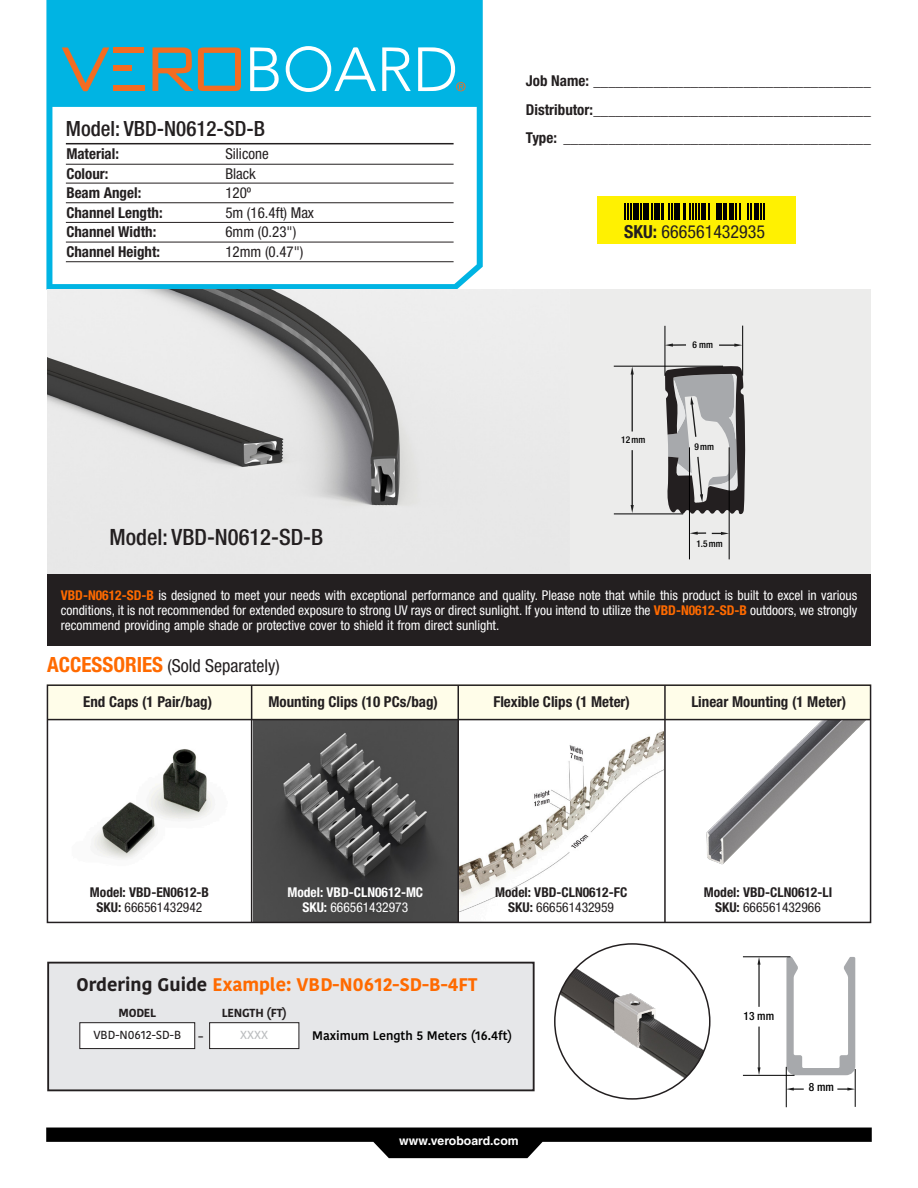
<style>
.page{position:relative;width:918px;height:1188px;background:#fff}
.page>*{position:absolute;margin:0;border:0;box-sizing:border-box;transform-origin:0 0}
.t1{font:500 condensed 22.5px "Helvetica Neue LT Std";color:#231f20}
.t2{font:500 condensed 21px "Helvetica Neue LT Std";color:#231f20}
.t3{font:700 18.15px "Kohinoor Bangla";color:#ff6a00}
.t4{font:condensed 18px "Helvetica Neue LT Std";color:#231f20}
.t5{font:700 condensed 15px "Helvetica Neue LT Std";color:#231f20}
.t6{font:condensed 15px "Helvetica Neue LT Std";color:#231f20}
.t7{font:condensed 13.5px/15px "Helvetica Neue LT Std";color:#fff;text-align:justify}
.t8{font:700 condensed 13.5px "Helvetica Neue LT Std";color:#231f20}
.t9{font:condensed 13.5px "Helvetica Neue LT Std";color:#231f20}
.t10{font:700 condensed 13.5px "Helvetica Neue LT Std";color:#fff}
.t11{font:600 12.45px "Kohinoor Bangla";color:#000}
.t12{font:700 12.3px "Helvetica CE";color:#fff}
.t13{font:500 11.7px/21.9px "Kohinoor Bangla";letter-spacing:-.005em;color:#231f20;text-align:center}
.t14{font:700 11.7px/21.9px "Kohinoor Bangla";letter-spacing:-.02em;color:#231f20;text-align:center}
.t15{font:500 condensed 11.4px "Helvetica Neue LT Std";color:#000}
.t16{font:700 9.6px "Kohinoor Bangla";color:#231f20}
.t17{font:500 condensed 9.3px "Helvetica Neue LT Std";color:#000}
.s1{font-weight:700}
.s2{font-weight:700;color:#ff6a00}
.s3{font-weight:700;font-size:21px;color:#ff6a00}
.s4{color:#231f20}
.s5{font-weight:500;color:#bcbec0}
</style>
<div class="page">
<svg style="left:46px;top:0;width:437px;height:289px"></svg>
<img style="left:252px;top:720px;width:412px;height:200px">
<img style="left:666px;top:720px;width:202px;height:145px">
<div style="left:597px;top:197px;width:199px;height:47px;background:#fff101"></div>
<hr style="left:66px;top:143px;width:388px;height:1px;background:#231f20">
<hr style="left:66px;top:164px;width:388px;height:1px;background:#231f20">
<hr style="left:66px;top:183px;width:388px;height:1px;background:#231f20">
<hr style="left:66px;top:203px;width:388px;height:1px;background:#231f20">
<hr style="left:66px;top:222px;width:388px;height:1px;background:#231f20">
<hr style="left:66px;top:242px;width:388px;height:1px;background:#231f20">
<hr style="left:66px;top:261px;width:388px;height:1px;background:#231f20">
<svg style="left:46px;top:1128px;width:826px;height:30px"></svg>
<div style="left:47px;top:289px;width:824px;height:286px;background:#ececeb"></div>
<img style="left:47px;top:289px;width:522px;height:286px">
<svg style="left:631px;top:367px;width:3px;height:65px"></svg>
<svg style="left:631px;top:450px;width:3px;height:63px"></svg>
<svg style="left:665px;top:365px;width:81px;height:149px"></svg>
<hr style="left:614px;top:366px;width:109px;height:1px;background:#000">
<hr style="left:614px;top:514px;width:69px;height:1px;background:#000">
<svg style="left:719px;top:344px;width:23px;height:3px"></svg>
<svg style="left:666px;top:343px;width:20px;height:4px"></svg>
<hr style="left:665px;top:326px;width:1px;height:50px;background:#000">
<hr style="left:742px;top:326px;width:1px;height:50px;background:#000">
<svg style="left:712px;top:532px;width:17px;height:3px"></svg>
<svg style="left:690px;top:532px;width:16px;height:3px"></svg>
<hr style="left:729px;top:447px;width:1px;height:112px;background:#000">
<hr style="left:689px;top:447px;width:1px;height:112px;background:#000">
<div style="left:113px;top:47px;width:31px;height:6px;background:#f36c21"></div>
<svg style="left:153px;top:47px;width:88px;height:44px;background:#669590"></svg>
<svg style="left:250px;top:47px;width:29px;height:44px"></svg>
<svg style="left:418px;top:47px;width:48px;height:44px"></svg>
<svg style="left:62px;top:47px;width:47px;height:44px;background:#3ca2b2"></svg>
<svg style="left:382px;top:47px;width:29px;height:44px"></svg>
<div style="left:113px;top:86px;width:31px;height:5px;background:#f36c21"></div>
<div style="left:113px;top:66px;width:18px;height:5px;background:#f36c21"></div>
<svg style="left:286px;top:46px;width:90px;height:46px"></svg>
<div style="left:48px;top:963px;width:486px;height:127px;background:#e6e7e9"></div>
<div style="left:47px;top:962px;width:488px;height:129px;border:2px solid #231f20"></div>
<div style="left:80px;top:1023px;width:115px;height:26px;background:#fff"></div>
<div style="left:79px;top:1022px;width:116px;height:27px;border:1px solid #231f20"></div>
<div style="left:210px;top:1023px;width:89px;height:26px;background:#fff"></div>
<div style="left:209px;top:1022px;width:90px;height:27px;border:1px solid #231f20"></div>
<div style="left:47px;top:684px;width:824px;height:35px;background:#fffde9"></div>
<img style="left:50px;top:720px;width:201px;height:200px">
<div style="left:47px;top:684px;width:824px;height:239px;border:2px solid #231f20"></div>
<hr style="left:47px;top:719px;width:824px;height:1px;background:#231f20">
<hr style="left:251px;top:719px;width:1px;height:204px;background:#231f20">
<hr style="left:251px;top:686px;width:1px;height:34px;background:#231f20">
<hr style="left:458px;top:686px;width:1px;height:237px;background:#231f20">
<hr style="left:664px;top:686px;width:2px;height:237px;background:#231f20">
<div style="left:47px;top:575px;width:824px;height:71px;background:#231f20"></div>
<svg style="left:624px;top:203px;width:8px;height:17px"></svg>
<div style="left:633px;top:203px;width:6px;height:17px;background:#000"></div>
<svg style="left:640px;top:203px;width:2px;height:17px"></svg>
<div style="left:643px;top:203px;width:6px;height:17px;background:#000"></div>
<svg style="left:651px;top:203px;width:1px;height:17px"></svg>
<div style="left:654px;top:203px;width:6px;height:17px;background:#000"></div>
<hr style="left:661px;top:203px;width:3px;height:17px;background:#000">
<svg style="left:669px;top:203px;width:4px;height:17px"></svg>
<div style="left:674px;top:203px;width:6px;height:17px;background:#000"></div>
<hr style="left:683px;top:203px;width:3px;height:17px;background:#000">
<svg style="left:689px;top:203px;width:11px;height:17px"></svg>
<div style="left:701px;top:203px;width:5px;height:17px;background:#000"></div>
<svg style="left:708px;top:203px;width:2px;height:17px"></svg>
<svg style="left:716px;top:203px;width:1px;height:17px"></svg>
<hr style="left:719px;top:203px;width:3px;height:17px;background:#000">
<hr style="left:723px;top:203px;width:3px;height:17px;background:#000">
<div style="left:729px;top:203px;width:5px;height:17px;background:#000"></div>
<svg style="left:735px;top:203px;width:6px;height:17px"></svg>
<svg style="left:747px;top:203px;width:4px;height:17px"></svg>
<div style="left:754px;top:203px;width:5px;height:17px;background:#000"></div>
<svg style="left:760px;top:203px;width:5px;height:17px"></svg>
<svg style="left:786px;top:957px;width:69px;height:118px"></svg>
<svg style="left:837px;top:1088px;width:18px;height:3px"></svg>
<svg style="left:787px;top:1088px;width:17px;height:3px"></svg>
<svg style="left:758px;top:958px;width:3px;height:49px"></svg>
<svg style="left:758px;top:1027px;width:3px;height:48px"></svg>
<hr style="left:855px;top:1069px;width:1px;height:38px;background:#000">
<hr style="left:786px;top:1067px;width:1px;height:40px;background:#000">
<hr style="left:743px;top:957px;width:48px;height:1px;background:#000">
<hr style="left:743px;top:1075px;width:52px;height:1px;background:#000">
<img style="left:555px;top:944px;width:155px;height:155px;border-radius:77px">
<p class="t2" style="left:66px;top:116px;width:201px">Model: VBD-N0612-SD-B</p>
<p class="t5" style="left:66px;top:145px;width:54px">Material:</p>
<p class="t6" style="left:225px;top:145px;width:45px">Silicone</p>
<p class="t5" style="left:66px;top:164px;width:44px">Colour:</p>
<p class="t6" style="left:225px;top:165px;width:32px">Black</p>
<p class="t5" style="left:66px;top:184px;width:76px">Beam Angel:</p>
<p class="t6" style="left:225px;top:184px;width:27px">120º</p>
<p class="t5" style="left:66px;top:203px;width:98px">Channel Length:</p>
<p class="t6" style="left:225px;top:204px;width:90px">5m (16.4ft) Max</p>
<p class="t5" style="left:66px;top:223px;width:91px">Channel Width:</p>
<p class="t6" style="left:225px;top:223px;width:72px">6mm (0.23")</p>
<p class="t5" style="left:66px;top:242px;width:95px">Channel Height:</p>
<p class="t6" style="left:225px;top:243px;width:80px">12mm (0.47")</p>
<p class="t1" style="left:110px;top:523px;width:215px">Model: VBD-N0612-SD-B</p>
<p class="t5" style="left:526px;top:72px;width:346px">Job Name: _____________________________________</p>
<p class="t5" style="left:526px;top:100px;width:346px">Distributor:_____________________________________</p>
<p class="t5" style="left:526px;top:129px;width:346px">Type: _________________________________________</p>
<p class="t4" style="left:624px;top:221px;width:143px"><span class="s1">SKU:</span> 666561432935</p>
<p class="t17" style="left:621px;top:435px;width:26px">12 mm</p>
<p class="t17" style="left:693px;top:339px;width:22px">6 mm</p>
<p class="t17" style="left:694px;top:441px;width:21px">9 mm</p>
<p class="t17" style="left:696px;top:538px;width:28px">1.5 mm</p>
<p class="t7" style="left:61px;top:588px;width:798px"><span class="s2">VBD-N0612-SD-B</span> is designed to meet your needs with exceptional performance and quality. Please note that while this product is built to excel in various conditions, it is not recommended for extended exposure to strong UV rays or direct sunlight. If you intend to utilize the <span class="s2">VBD-N0612-SD-B</span> outdoors, we strongly recommend providing ample shade or protective cover to shield it from direct sunlight.</p>
<p class="t4" style="left:47px;top:655px;width:234px"><span class="s3">ACCESSORIES</span> (Sold Separately)</p>
<p class="t5" style="left:83px;top:693px;width:130px">End Caps (1 Pair/bag)</p>
<p class="t5" style="left:268px;top:693px;width:171px">Mounting Clips (10 PCs/bag)</p>
<p class="t5" style="left:493px;top:693px;width:138px">Flexible Clips (1 Meter)</p>
<p class="t5" style="left:691px;top:693px;width:156px">Linear Mounting (1 Meter)</p>
<p class="t8" style="left:90px;top:884px;width:121px">Model: VBD-EN0612-B</p>
<p class="t9" style="left:97px;top:899px;width:107px"><span class="s1">SKU:</span> 666561432942</p>
<p class="t10" style="left:287px;top:884px;width:137px">Model: VBD-CLN0612-MC</p>
<p class="t7" style="left:302px;top:899px;width:107px"><span class="s1">SKU:</span> 666561432973</p>
<p class="t8" style="left:495px;top:884px;width:134px">Model: VBD-CLN0612-FC</p>
<p class="t9" style="left:508px;top:899px;width:107px"><span class="s1">SKU:</span> 666561432959</p>
<p class="t3" style="left:76px;top:969px;width:403px"><span class="s4">Ordering Guide</span> Example: VBD-N0612-SD-B-4FT</p>
<p class="t11" style="left:312px;top:1025px;width:202px">Maximum Length 5 Meters (16.4ft)</p>
<p class="t14" style="left:222px;top:1002px;width:66px">LENGTH (FT)<br><span class="s5">XXXX</span></p>
<p class="t13" style="left:93px;top:1002px;width:89px"><span class="s1">MODEL<br></span>VBD-N0612-SD-B</p>
<p class="t16" style="left:198px;top:1028px;width:6px">–</p>
<p class="t12" style="left:399px;top:1133px;width:121px">www.veroboard.com</p>
<p class="t8" style="left:704px;top:884px;width:130px">Model: VBD-CLN0612-LI</p>
<p class="t9" style="left:715px;top:899px;width:107px"><span class="s1">SKU:</span> 666561432966</p>
<p class="t15" style="left:744px;top:1009px;width:32px">13 mm</p>
<p class="t15" style="left:809px;top:1080px;width:27px">8 mm</p>
</div>
